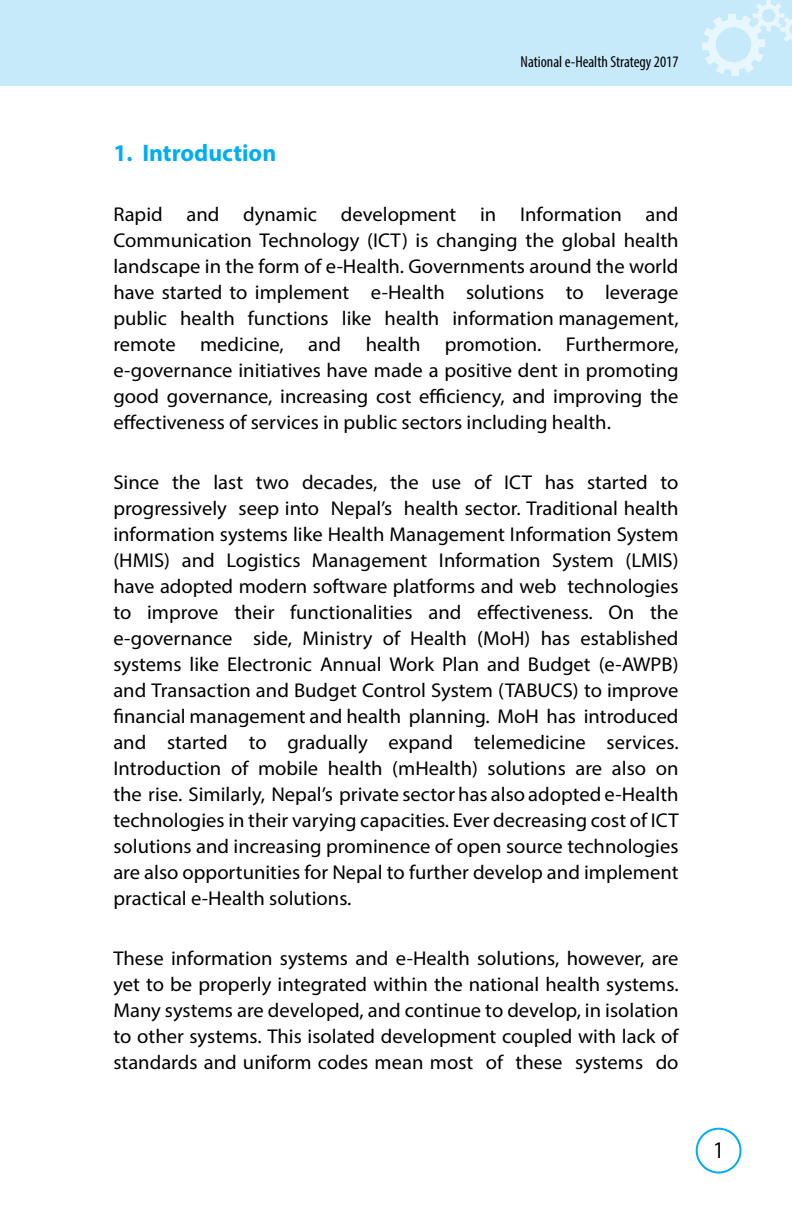
<style>
.page{position:relative;width:792px;height:1224px;background:#fff}
.page>*{position:absolute;margin:0;border:0;box-sizing:border-box;transform-origin:0 0}
.t1{font:700 24px "Myriad Pro";color:#00aeef}
.t2{font:condensed 24px "Myriad Pro";color:#000}
.t3{font:20px/26px "Myriad Pro";color:#000;text-align:justify}
.t4{font:condensed 16px "Myriad Pro";color:#000}
</style>
<div class="page">
<div style="left:0;top:0;width:792px;height:85px;background:#c7eafb"></div>
<div style="left:696px;top:1128px;width:46px;height:46px;border:2px solid #00aeef;border-radius:50%"></div>
<svg style="left:702px;top:0;width:90px;height:76px"></svg>
<p class="t1" style="left:113px;top:138px;width:164px">1. Introduction</p>
<p class="t4" style="left:521px;top:52px;width:159px">National e-Health Strategy 2017</p>
<p class="t3" style="left:113px;top:201px;width:567px">Rapid and dynamic development in Information and Communication Technology (ICT) is changing the global health landscape in the form of e-Health. Governments around the world have started to implement e-Health solutions to leverage public health functions like health information management, remote medicine, and health promotion. Furthermore, e-governance initiatives have made a positive dent in promoting good governance, increasing cost efficiency, and improving the effectiveness of services in public sectors including health.</p>
<p class="t3" style="left:113px;top:469px;width:567px">Since the last two decades, the use of ICT has started to progressively seep into Nepal’s health sector. Traditional health information systems like Health Management Information System (HMIS) and Logistics Management Information System (LMIS) have adopted modern software platforms and web technologies to improve their functionalities and effectiveness. On the e-governance side, Ministry of Health (MoH) has established systems like Electronic Annual Work Plan and Budget (e-AWPB) and Transaction and Budget Control System (TABUCS) to improve financial management and health planning. MoH has introduced and started to gradually expand telemedicine services.<br>Introduction of mobile health (mHealth) solutions are also on the rise. Similarly, Nepal’s private sector has also adopted e-Health technologies in their varying capacities. Ever decreasing cost of ICT solutions and increasing prominence of open source technologies are also opportunities for Nepal to further develop and implement practical e-Health solutions.</p>
<p class="t3" style="left:113px;top:945px;width:567px">These information systems and e-Health solutions, however, are yet to be properly integrated within the national health systems.<br>Many systems are developed, and continue to develop, in isolation to other systems. This isolated development coupled with lack of standards and uniform codes mean most of these systems do</p>
<p class="t2" style="left:714px;top:1136px;width:11px">1</p>
</div>
